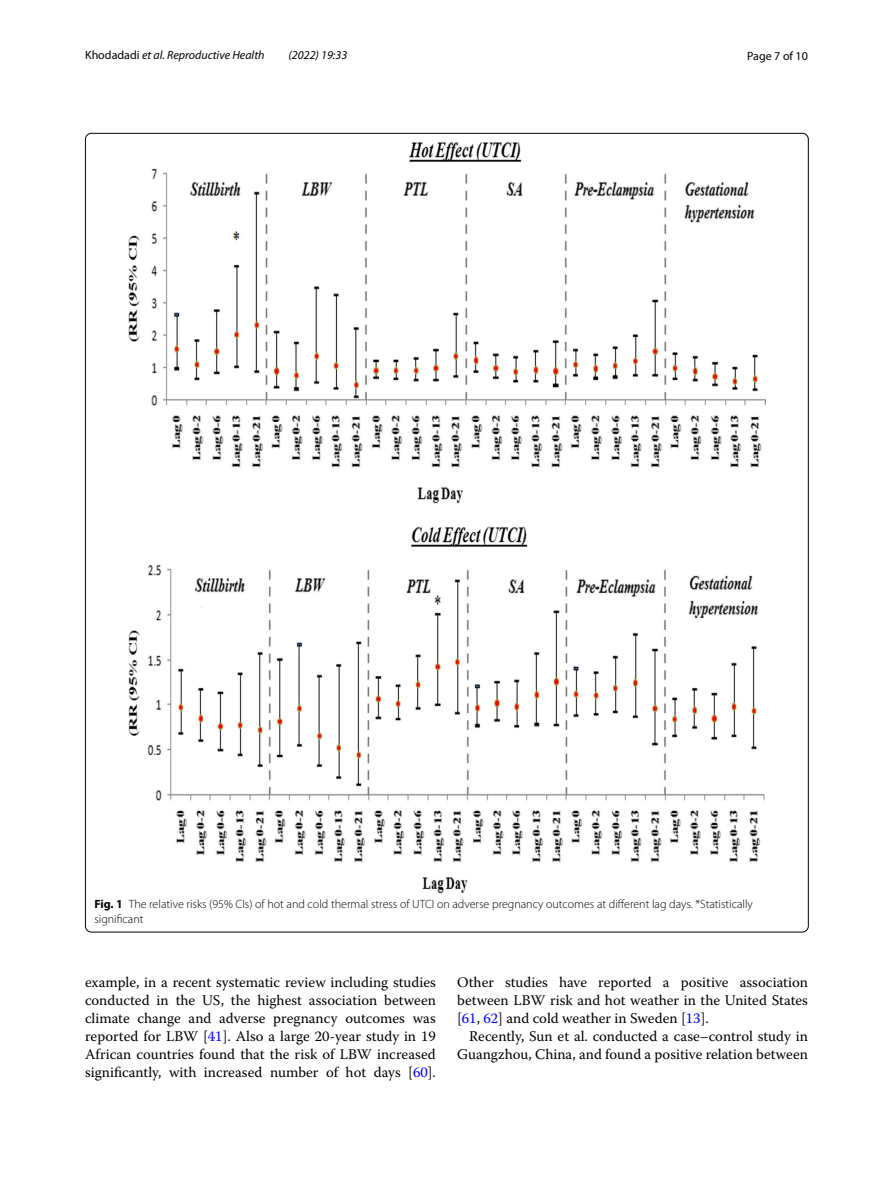
<style>
.page{position:relative;width:893px;height:1187px;background:#fff}
.page>*{position:absolute;margin:0;border:0;box-sizing:border-box;transform-origin:0 0}
.t1{font:14.7px/18px "Warnock Pro";color:#000;text-align:justify}
.t2{font:300 12px/15px "Myriad Pro";color:#000}
.t3{font:italic 12px "Myriad Pro";color:#000}
.t4{font:12px "Myriad Pro";color:#000}
.s1{font-style:normal}
.s2{font-weight:700}
.s3{color:#00f}
</style>
<div class="page">
<img style="left:128px;top:142px;width:637px;height:750px">
<p class="t3" style="left:85px;top:48px;width:181px"><span class="s1">Khodadadi</span> et al. Reproductive Health</p>
<p class="t3" style="left:289px;top:48px;width:60px">(2022) 19:33</p>
<p class="t4" style="left:747px;top:48px;width:62px">Page 7 of 10</p>
<p class="t2" style="left:94px;top:896px;width:660px"><span class="s2">Fig. 1</span> The relative risks (95% CIs) of hot and cold thermal stress of UTCI on adverse pregnancy outcomes at different lag days. *Statistically significant</p>
<p class="t1" style="left:85px;top:972px;width:352px">example, in a recent systematic review including studies conducted in the US, the highest association between climate change and adverse pregnancy outcomes was reported for LBW [<span class="s3">41</span>]. Also a large 20-year study in 19<br>African countries found that the risk of LBW increased significantly, with increased number of hot days [<span class="s3">60</span>].</p>
<p class="t1" style="left:457px;top:972px;width:352px">Other studies have reported a positive association between LBW risk and hot weather in the United States [<span class="s3">61</span>, <span class="s3">62</span>] and cold weather in Sweden [<span class="s3">13</span>].</p>
<p class="t1" style="left:457px;top:1026px;width:352px;text-align:right">Recently, Sun et al. conducted a case–control study in<br>Guangzhou, China, and found a positive relation between</p>
</div>
